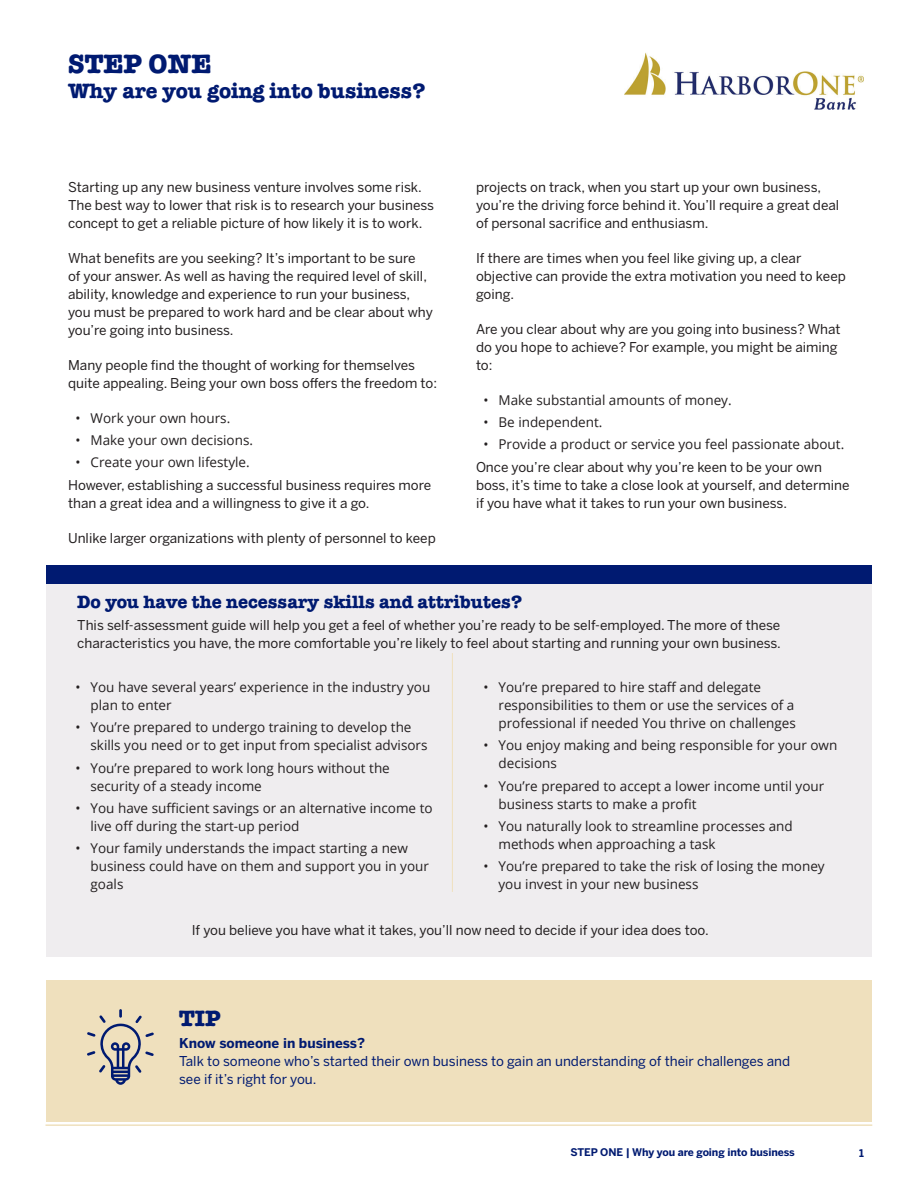
<style>
.page{position:relative;width:918px;height:1188px;background:#fff}
.page>*{position:absolute;margin:0;border:0;box-sizing:border-box;transform-origin:0 0}
.Step_head{font:700 26.85px "American Typewriter ITC Pro";color:#001a71}
.Tip_head{font:700 22.5px "American Typewriter ITC Pro";color:#001a71}
.Step_sub_head{font:700 21px "American Typewriter ITC Pro";color:#001a71}
.Box_headline{font:700 18px "American Typewriter ITC Pro";color:#001a71}
.t1{font:13.5px/18px "Benton Sans";color:#231f20}
.t2{font:13.5px/18px "Open Sans";color:#231f20}
.Tip_text{font:13.5px/18px "Benton Sans";color:#001a71}
.t3{font:700 10.5px "Benton Sans";letter-spacing:-.01em;color:#001a71}
.s1{font-weight:700}
</style>
<div class="page">
<hr style="left:45px;top:1124px;width:827px;height:2px;background:#efe0bd">
<img style="left:624px;top:52px;width:240px;height:58px">
<div style="left:46px;top:566px;width:826px;height:391px;background:#efedef"></div>
<div style="left:46px;top:566px;width:826px;height:18px;background:#001a71"></div>
<hr style="left:452px;top:653px;width:1px;height:239px;background:#efe0bd">
<div style="left:46px;top:981px;width:826px;height:141px;background:#efe0bd"></div>
<svg style="left:87px;top:1009px;width:67px;height:76px"></svg>
<p class="Step_head" style="left:68px;top:46px;width:145px">STEP ONE</p>
<p class="Step_sub_head" style="left:68px;top:77px;width:360px">Why are you going into business?</p>
<p class="t1" style="left:68px;top:178px;width:368px">Starting up any new business venture involves some risk.<br>The best way to lower that risk is to research your business concept to get a reliable picture of how likely it is to work.</p>
<p class="t1" style="left:68px;top:249px;width:366px">What benefits are you seeking? It’s important to be sure<br>of your answer. As well as having the required level of skill, ability, knowledge and experience to run your business, you must be prepared to work hard and be clear about why you’re going into business.</p>
<p class="t1" style="left:68px;top:356px;width:371px">Many people find the thought of working for themselves quite appealing. Being your own boss offers the freedom to:</p>
<p class="t2" style="left:76px;top:409px;width:156px">• Work your own hours.</p>
<p class="t2" style="left:76px;top:431px;width:179px">• Make your own decisions.</p>
<p class="t2" style="left:76px;top:453px;width:176px">• Create your own lifestyle.</p>
<p class="t1" style="left:68px;top:476px;width:365px">However, establishing a successful business requires more than a great idea and a willingness to give it a go.</p>
<p class="t1" style="left:68px;top:529px;width:369px">Unlike larger organizations with plenty of personnel to keep</p>
<p class="t1" style="left:476px;top:178px;width:365px">projects on track, when you start up your own business, you’re the driving force behind it. You’ll require a great deal of personal sacrifice and enthusiasm.</p>
<p class="t1" style="left:476px;top:249px;width:371px">If there are times when you feel like giving up, a clear objective can provide the extra motivation you need to keep going.</p>
<p class="t1" style="left:476px;top:320px;width:366px">Are you clear about why are you going into business? What do you hope to achieve? For example, you might be aiming to:</p>
<p class="t2" style="left:484px;top:391px;width:250px">• Make substantial amounts of money.</p>
<p class="t2" style="left:484px;top:413px;width:121px">• Be independent.</p>
<p class="t2" style="left:484px;top:435px;width:362px">• Provide a product or service you feel passionate about.</p>
<p class="t1" style="left:476px;top:458px;width:375px">Once you’re clear about why you’re keen to be your own boss, it’s time to take a close look at yourself, and determine if you have what it takes to run your own business.</p>
<p class="Box_headline" style="left:77px;top:590px;width:447px">Do you have the necessary skills and attributes?</p>
<p class="t1" style="left:77px;top:616px;width:705px">This self-assessment guide will help you get a feel of whether you’re ready to be self-employed. The more of these characteristics you have, the more comfortable you’re likely to feel about starting and running your own business.</p>
<p class="t2" style="left:91px;top:678px;width:341px;text-indent:-15px">• You have several years’ experience in the industry you plan to enter</p>
<p class="t2" style="left:91px;top:718px;width:339px;text-indent:-15px">• You’re prepared to undergo training to develop the skills you need or to get input from specialist advisors</p>
<p class="t2" style="left:91px;top:758px;width:301px;text-indent:-15px">• You’re prepared to work long hours without the security of a steady income</p>
<p class="t2" style="left:91px;top:799px;width:344px;text-indent:-15px">• You have sufficient savings or an alternative income to live off during the start-up period</p>
<p class="t2" style="left:91px;top:839px;width:340px;text-indent:-15px">• Your family understands the impact starting a new business could have on them and support you in your goals</p>
<p class="t2" style="left:499px;top:678px;width:299px;text-indent:-15px">• You’re prepared to hire staff and delegate responsibilities to them or use the services of a professional if needed You thrive on challenges</p>
<p class="t2" style="left:499px;top:736px;width:340px;text-indent:-15px">• You enjoy making and being responsible for your own decisions</p>
<p class="t2" style="left:499px;top:776px;width:327px;text-indent:-15px">• You’re prepared to accept a lower income until your business starts to make a profit</p>
<p class="t2" style="left:499px;top:817px;width:296px;text-indent:-15px">• You naturally look to streamline processes and methods when approaching a task</p>
<p class="t2" style="left:499px;top:857px;width:328px;text-indent:-15px">• You’re prepared to take the risk of losing the money you invest in your new business</p>
<p class="t1" style="left:192px;top:922px;width:519px">If you believe you have what it takes, you’ll now need to decide if your idea does too.</p>
<p class="Tip_head" style="left:179px;top:1004px;width:43px">TIP</p>
<p class="Tip_text" style="left:179px;top:1035px;width:613px"><span class="s1">Know someone in business?<br></span>Talk to someone who’s started their own business to gain an understanding of their challenges and see if it’s right for you.</p>
<p class="t3" style="left:571px;top:1146px;width:226px">STEP ONE | Why you are going into business</p>
<p class="t3" style="left:859px;top:1147px;width:6px">1</p>
</div>
